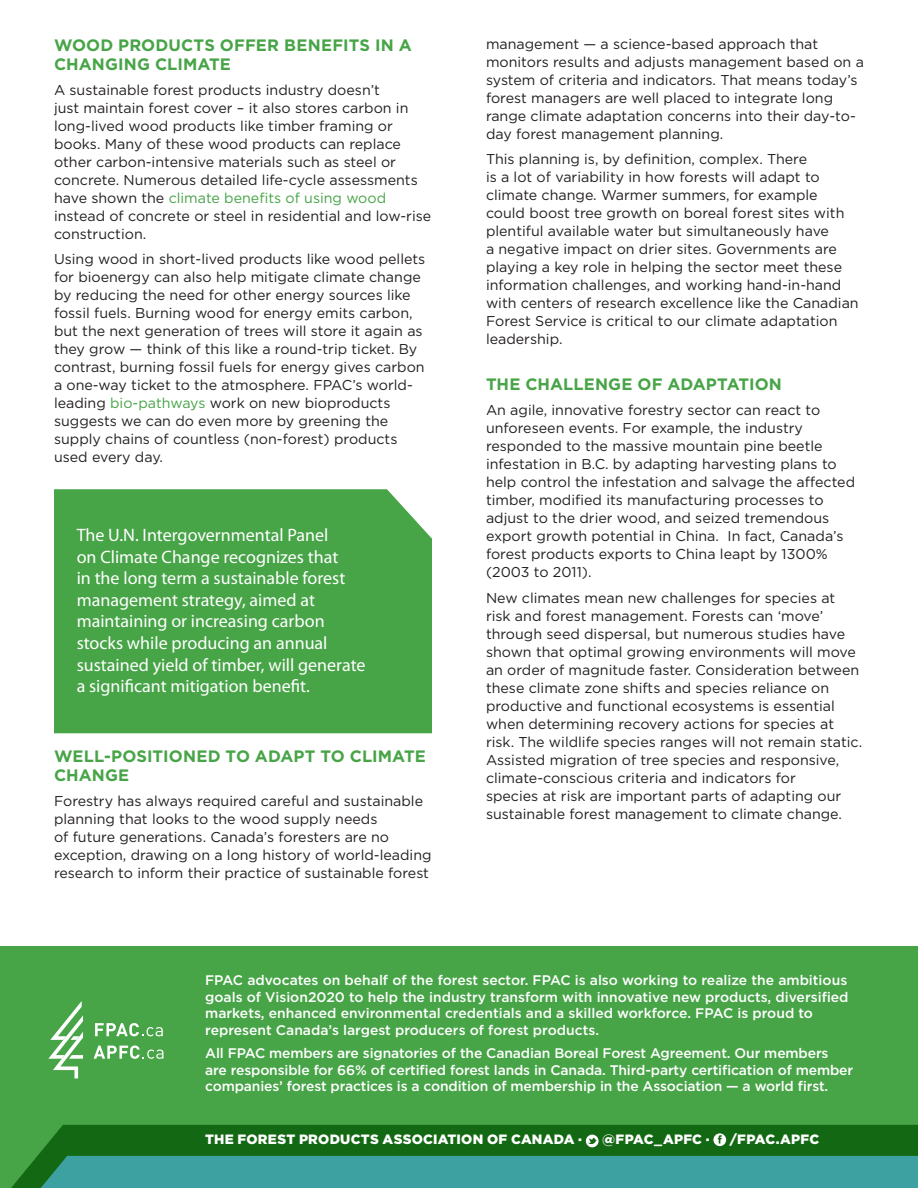
<style>
.page{position:relative;width:918px;height:1188px;background:#fff}
.page>*{position:absolute;margin:0;border:0;box-sizing:border-box;transform-origin:0 0}
.BODY_-_CALLOUT{font:18px/21.6px "Myriad Pro";color:#fff}
.t1{font:700 16.5px/19.5px "Gotham";letter-spacing:.005em;color:#47a447}
.BODY{font:14.25px/18px "Gotham";color:#231f20}
.t2{font:500 13.8px/16.5px "Gotham";letter-spacing:-.01em;color:#fff}
.INFO_LINE{font:900 13.5px "Gotham";letter-spacing:.015em;color:#fff}
.s1{color:#46a447}
</style>
<div class="page">
<div style="left:0;top:946px;width:918px;height:242px;background:#47a447"></div>
<svg style="left:48px;top:1001px;width:35px;height:77px"></svg>
<svg style="left:95px;top:1023px;width:68px;height:13px"></svg>
<svg style="left:94px;top:1045px;width:69px;height:14px"></svg>
<svg style="left:11px;top:1125px;width:907px;height:63px;fill:#136913"></svg>
<div style="left:30px;top:1156px;width:888px;height:32px;background:#3ea1a1"></div>
<svg style="left:586px;top:1135px;width:13px;height:12px"></svg>
<svg style="left:713px;top:1133px;width:13px;height:13px"></svg>
<div style="left:54px;top:489px;width:378px;height:244px;background:#47a447"></div>
<h3 class="t1" style="left:54px;top:35px;width:359px">WOOD PRODUCTS OFFER BENEFITS IN A<br>CHANGING CLIMATE</h3>
<p class="BODY" style="left:54px;top:81px;width:379px">A sustainable forest products industry doesn’t<br>just maintain forest cover – it also stores carbon in long-lived wood products like timber framing or books. Many of these wood products can replace other carbon-intensive materials such as steel or concrete. Numerous detailed life-cycle assessments have shown the <span class="s1">climate benefits of using wood </span>instead of concrete or steel in residential and low-rise construction.</p>
<p class="BODY" style="left:54px;top:250px;width:373px">Using wood in short-lived products like wood pellets for bioenergy can also help mitigate climate change by reducing the need for other energy sources like fossil fuels. Burning wood for energy emits carbon, but the next generation of trees will store it again as they grow — think of this like a round-trip ticket. By contrast, burning fossil fuels for energy gives carbon a one-way ticket to the atmosphere. FPAC’s world&shy;leading <span class="s1">bio-pathways</span> work on new bioproducts suggests we can do even more by greening the supply chains of countless (non-forest) products used every day.</p>
<p class="BODY_-_CALLOUT" style="left:77px;top:524px;width:290px">The U.N. Intergovernmental Panel<br>on Climate Change recognizes that<br>in the long term a sustainable forest management strategy, aimed at maintaining or increasing carbon stocks while producing an annual sustained yield of timber, will generate a significant mitigation benefit.</p>
<h3 class="t1" style="left:54px;top:746px;width:373px">WELL-POSITIONED TO ADAPT TO CLIMATE<br>CHANGE</h3>
<p class="BODY" style="left:54px;top:792px;width:379px">Forestry has always required careful and sustainable planning that looks to the wood supply needs<br>of future generations. Canada’s foresters are no exception, drawing on a long history of world-leading research to inform their practice of sustainable forest</p>
<p class="BODY" style="left:486px;top:35px;width:379px">management — a science-based approach that monitors results and adjusts management based on a system of criteria and indicators. That means today’s forest managers are well placed to integrate long range climate adaptation concerns into their day-to&shy;day forest management planning.</p>
<p class="BODY" style="left:486px;top:150px;width:374px">This planning is, by definition, complex. There<br>is a lot of variability in how forests will adapt to climate change. Warmer summers, for example could boost tree growth on boreal forest sites with plentiful available water but simultaneously have<br>a negative impact on drier sites. Governments are playing a key role in helping the sector meet these information challenges, and working hand-in-hand with centers of research excellence like the Canadian Forest Service is critical to our climate adaptation leadership.</p>
<h3 class="t1" style="left:486px;top:375px;width:297px">THE CHALLENGE OF ADAPTATION</h3>
<p class="BODY" style="left:486px;top:401px;width:371px">An agile, innovative forestry sector can react to unforeseen events. For example, the industry responded to the massive mountain pine beetle infestation in B.C. by adapting harvesting plans to help control the infestation and salvage the affected timber, modified its manufacturing processes to adjust to the drier wood, and seized tremendous export growth potential in China. In fact, Canada’s forest products exports to China leapt by 1300% (2003 to 2011).</p>
<p class="BODY" style="left:486px;top:589px;width:378px">New climates mean new challenges for species at risk and forest management. Forests can ‘move’ through seed dispersal, but numerous studies have shown that optimal growing environments will move an order of magnitude faster. Consideration between these climate zone shifts and species reliance on productive and functional ecosystems is essential when determining recovery actions for species at risk. The wildlife species ranges will not remain static.<br>Assisted migration of tree species and responsive, climate-conscious criteria and indicators for<br>species at risk are important parts of adapting our sustainable forest management to climate change.</p>
<p class="t2" style="left:205px;top:972px;width:645px">FPAC advocates on behalf of the forest sector. FPAC is also working to realize the ambitious goals of Vision2020 to help the industry transform with innovative new products, diversified markets, enhanced environmental credentials and a skilled workforce. FPAC is proud to represent Canada’s largest producers of forest products.</p>
<p class="t2" style="left:205px;top:1045px;width:650px">All FPAC members are signatories of the Canadian Boreal Forest Agreement. Our members are responsible for 66% of certified forest lands in Canada. Third-party certification of member companies’ forest practices is a condition of membership in the Association — a world first.</p>
<p class="INFO_LINE" style="left:205px;top:1130px;width:378px">THE FOREST PRODUCTS ASSOCIATION OF CANADA ·</p>
<p class="INFO_LINE" style="left:602px;top:1130px;width:109px">@FPAC_APFC ·</p>
<p class="INFO_LINE" style="left:730px;top:1130px;width:91px">/FPAC.APFC</p>
</div>
